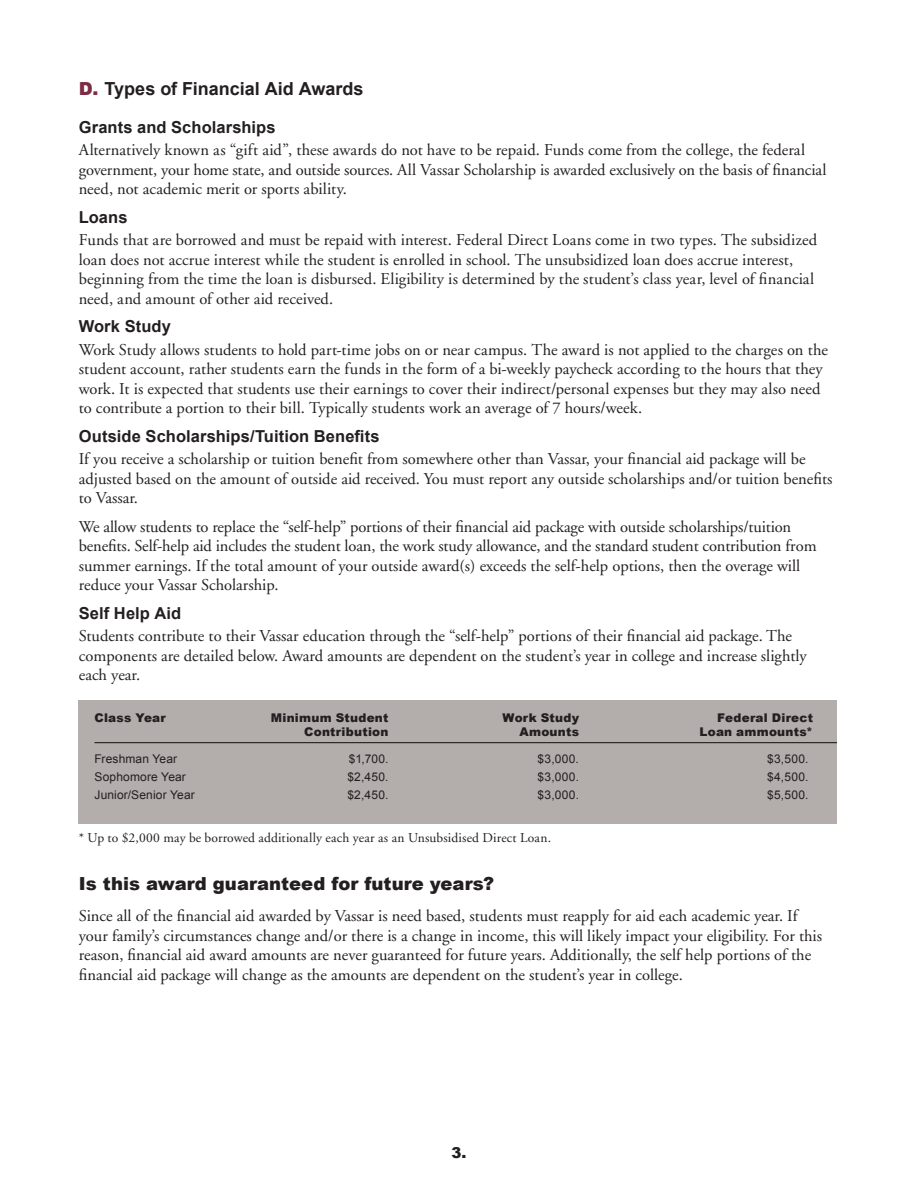
<style>
.page{position:relative;width:918px;height:1188px;background:#fff}
.page>*{position:absolute;margin:0;border:0;box-sizing:border-box;transform-origin:0 0}
.t1{font:900 18px "Arial";letter-spacing:.005em;color:#231f20}
.t2{font:700 18px "Arial";color:#231f20}
.t3{font:16.5px/19.5px "Adobe Garamond";color:#231f20}
.t4{font:700 16.5px "Arial";letter-spacing:.005em;color:#231f20}
.t5{font:900 15px "Arial";color:#231f20}
.t6{font:13.5px "Adobe Garamond";letter-spacing:.01em;color:#231f20}
.t7{font:12px "Arial";letter-spacing:.015em;color:#231f20}
.t8{font:900 12px "Arial";letter-spacing:.02em;color:#231f20}
.s1{font-weight:900;color:#7d2c44}
</style>
<div class="page">
<div style="left:79px;top:701px;width:758px;height:123px;background:#b3adab"></div>
<hr style="left:94px;top:742px;width:743px;height:1px;background:#231f20">
<p class="t2" style="left:79px;top:77px;width:286px"><span class="s1">D.</span> Types of Financial Aid Awards</p>
<p class="t4" style="left:79px;top:116px;width:198px">Grants and Scholarships</p>
<p class="t3" style="left:79px;top:141px;width:749px">Alternatively known as “gift aid”, these awards do not have to be repaid. Funds come from the college, the federal government, your home state, and outside sources. All Vassar Scholarship is awarded exclusively on the basis of financial need, not academic merit or sports ability.</p>
<p class="t4" style="left:79px;top:206px;width:50px">Loans</p>
<p class="t3" style="left:79px;top:231px;width:740px">Funds that are borrowed and must be repaid with interest. Federal Direct Loans come in two types. The subsidized loan does not accrue interest while the student is enrolled in school. The unsubsidized loan does accrue interest, beginning from the time the loan is disbursed. Eligibility is determined by the student’s class year, level of financial need, and amount of other aid received.</p>
<p class="t4" style="left:79px;top:316px;width:94px">Work Study</p>
<p class="t3" style="left:79px;top:340px;width:751px">Work Study allows students to hold part-time jobs on or near campus. The award is not applied to the charges on the student account, rather students earn the funds in the form of a bi-weekly paycheck according to the hours that they work. It is expected that students use their earnings to cover their indirect/personal expenses but they may also need to contribute a portion to their bill. Typically students work an average of 7 hours/week.</p>
<p class="t4" style="left:79px;top:425px;width:302px">Outside Scholarships/Tuition Benefits</p>
<p class="t3" style="left:79px;top:450px;width:755px">If you receive a scholarship or tuition benefit from somewhere other than Vassar, your financial aid package will be adjusted based on the amount of outside aid received. You must report any outside scholarships and/or tuition benefits to Vassar.</p>
<p class="t3" style="left:79px;top:517px;width:739px">We allow students to replace the “self-help” portions of their financial aid package with outside scholarships/tuition benefits. Self-help aid includes the student loan, the work study allowance, and the standard student contribution from summer earnings. If the total amount of your outside award(s) exceeds the self-help options, then the overage will reduce your Vassar Scholarship.</p>
<p class="t4" style="left:79px;top:602px;width:104px">Self Help Aid</p>
<p class="t3" style="left:79px;top:627px;width:730px">Students contribute to their Vassar education through the “self-help” portions of their financial aid package. The components are detailed below. Award amounts are dependent on the student’s year in college and increase slightly each year.</p>
<p class="t8" style="left:94px;top:711px;width:73px">Class Year</p>
<p class="t8" style="left:271px;top:711px;width:119px">Minimum Student</p>
<p class="t8" style="left:503px;top:711px;width:78px">Work Study</p>
<p class="t8" style="left:717px;top:711px;width:97px">Federal Direct</p>
<p class="t8" style="left:304px;top:725px;width:86px">Contribution</p>
<p class="t8" style="left:519px;top:725px;width:61px">Amounts</p>
<p class="t8" style="left:700px;top:725px;width:115px">Loan ammounts*</p>
<p class="t7" style="left:94px;top:751px;width:84px">Freshman Year</p>
<p class="t7" style="left:349px;top:751px;width:41px">$1,700.</p>
<p class="t7" style="left:538px;top:751px;width:43px">$3,000.</p>
<p class="t7" style="left:767px;top:751px;width:43px">$3,500.</p>
<p class="t7" style="left:94px;top:769px;width:93px">Sophomore Year</p>
<p class="t7" style="left:348px;top:769px;width:42px">$2,450.</p>
<p class="t7" style="left:538px;top:769px;width:43px">$3,000.</p>
<p class="t7" style="left:767px;top:769px;width:43px">$4,500.</p>
<p class="t7" style="left:94px;top:787px;width:102px">Junior/Senior Year</p>
<p class="t7" style="left:348px;top:787px;width:42px">$2,450.</p>
<p class="t7" style="left:538px;top:787px;width:43px">$3,000.</p>
<p class="t7" style="left:767px;top:787px;width:43px">$5,500.</p>
<p class="t6" style="left:79px;top:831px;width:474px">* Up to $2,000 may be borrowed additionally each year as an Unsubsidised Direct Loan.</p>
<p class="t1" style="left:79px;top:873px;width:417px">Is this award guaranteed for future years?</p>
<p class="t3" style="left:79px;top:907px;width:745px">Since all of the financial aid awarded by Vassar is need based, students must reapply for aid each academic year. If your family’s circumstances change and/or there is a change in income, this will likely impact your eligibility. For this reason, financial aid award amounts are never guaranteed for future years. Additionally, the self help portions of the financial aid package will change as the amounts are dependent on the student’s year in college.</p>
<p class="t5" style="left:451px;top:1144px;width:17px">3.</p>
</div>
